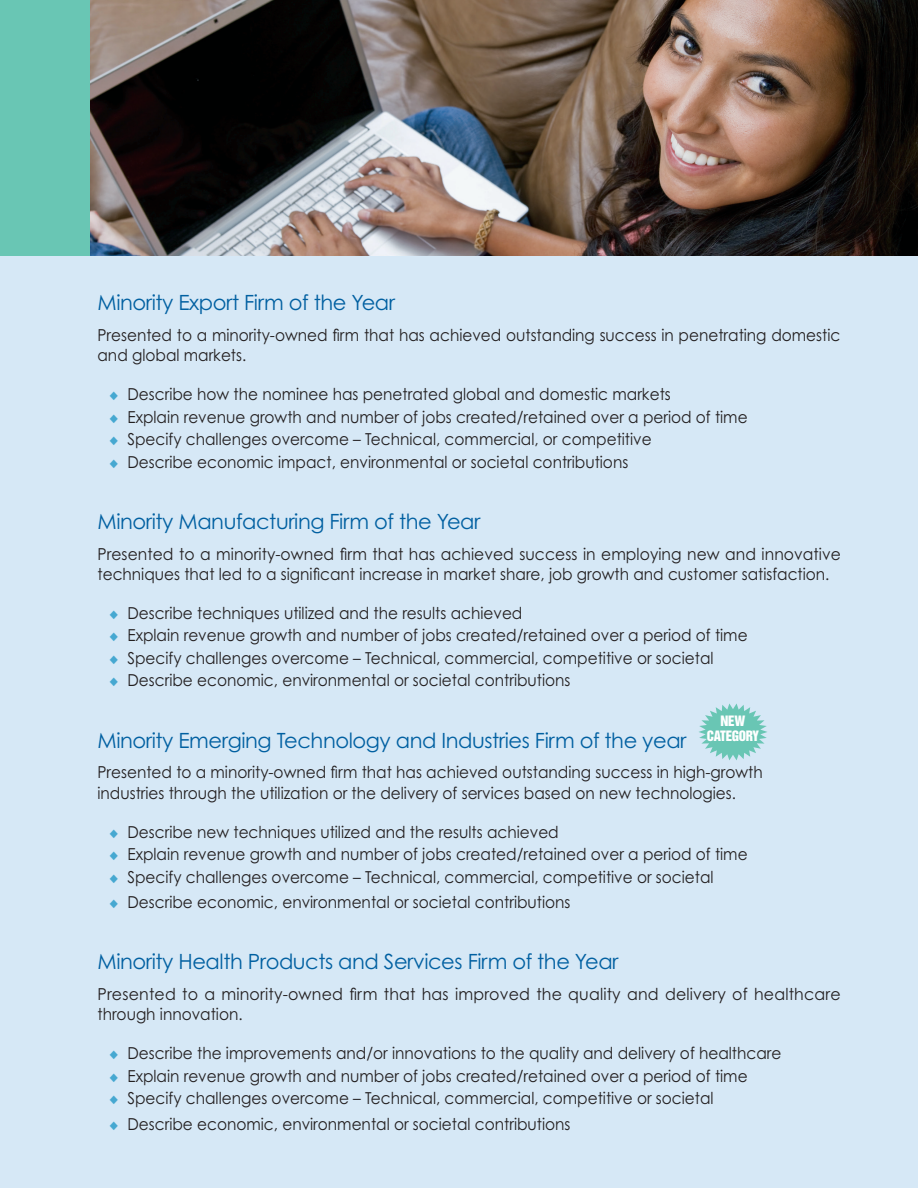
<style>
.page{position:relative;width:918px;height:1188px;background:#d6e8f6}
.page>*{position:absolute;margin:0;border:0;box-sizing:border-box;transform-origin:0 0}
.t1{font:21px "Century Gothic Pro";letter-spacing:-.02em;color:#0160a1}
.t2{font:16.5px/20.2px "Century Gothic Pro";color:#231f20;scale:.93 1}
.t3{font:16.5px/20.2px "Century Gothic Pro";color:#231f20;scale:.94 1}
.t4{font:16.5px/20.2px "Century Gothic Pro";color:#231f20;scale:.96 1}
.t5{font:13.05px/15.8px "Helvetica Inserat LT Std";letter-spacing:-.02em;color:#fff;text-align:center}
.s1{color:#46a8d1}
</style>
<div class="page">
<img style="left:89px;top:0;width:829px;height:255px">
<div style="left:0;top:0;width:89px;height:255px;background:#69c6b4"></div>
<svg style="left:699px;top:704px;width:68px;height:56px"></svg>
<p class="t1" style="left:98px;top:290px;width:299px">Minority Export Firm of the Year</p>
<p class="t2" style="left:98px;top:325px;width:800px">Presented to a minority-owned firm that has achieved outstanding success in penetrating domestic and global markets.</p>
<p class="t2" style="left:110px;top:384px;width:605px"><span class="s1">◆</span> Describe how the nominee has penetrated global and domestic markets</p>
<p class="t2" style="left:110px;top:406px;width:688px"><span class="s1">◆</span> Explain revenue growth and number of jobs created/retained over a period of time</p>
<p class="t2" style="left:110px;top:429px;width:584px"><span class="s1">◆</span> Specify challenges overcome – Technical, commercial, or competitive</p>
<p class="t2" style="left:110px;top:451px;width:559px"><span class="s1">◆</span> Describe economic impact, environmental or societal contributions</p>
<p class="t1" style="left:98px;top:509px;width:384px">Minority Manufacturing Firm of the Year</p>
<p class="t3" style="left:98px;top:543px;width:792px">Presented to a minority-owned firm that has achieved success in employing new and innovative techniques that led to a significant increase in market share, job growth and customer satisfaction.</p>
<p class="t2" style="left:110px;top:603px;width:446px"><span class="s1">◆</span> Describe techniques utilized and the results achieved</p>
<p class="t2" style="left:110px;top:625px;width:688px"><span class="s1">◆</span> Explain revenue growth and number of jobs created/retained over a period of time</p>
<p class="t2" style="left:110px;top:648px;width:651px"><span class="s1">◆</span> Specify challenges overcome – Technical, commercial, competitive or societal</p>
<p class="t2" style="left:110px;top:670px;width:497px"><span class="s1">◆</span> Describe economic, environmental or societal contributions</p>
<p class="t5" style="left:707px;top:713px;width:54px">NEW<br>CATEGORY</p>
<p class="t1" style="left:98px;top:727px;width:591px">Minority Emerging Technology and Industries Firm of the year</p>
<p class="t2" style="left:98px;top:762px;width:717px">Presented to a minority-owned firm that has achieved outstanding success in high-growth industries through the utilization or the delivery of services based on new technologies.</p>
<p class="t2" style="left:110px;top:821px;width:485px"><span class="s1">◆</span> Describe new techniques utilized and the results achieved</p>
<p class="t2" style="left:110px;top:844px;width:688px"><span class="s1">◆</span> Explain revenue growth and number of jobs created/retained over a period of time</p>
<p class="t2" style="left:110px;top:866px;width:651px"><span class="s1">◆</span> Specify challenges overcome – Technical, commercial, competitive or societal</p>
<p class="t2" style="left:110px;top:892px;width:497px"><span class="s1">◆</span> Describe economic, environmental or societal contributions</p>
<p class="t1" style="left:98px;top:949px;width:523px">Minority Health Products and Services Firm of the Year</p>
<p class="t4" style="left:98px;top:984px;width:776px">Presented to a minority-owned firm that has improved the quality and delivery of healthcare through innovation.</p>
<p class="t2" style="left:110px;top:1043px;width:724px"><span class="s1">◆</span> Describe the improvements and/or innovations to the quality and delivery of healthcare</p>
<p class="t2" style="left:110px;top:1066px;width:688px"><span class="s1">◆</span> Explain revenue growth and number of jobs created/retained over a period of time</p>
<p class="t2" style="left:110px;top:1088px;width:651px"><span class="s1">◆</span> Specify challenges overcome – Technical, commercial, competitive or societal</p>
<p class="t2" style="left:110px;top:1114px;width:497px"><span class="s1">◆</span> Describe economic, environmental or societal contributions</p>
</div>
